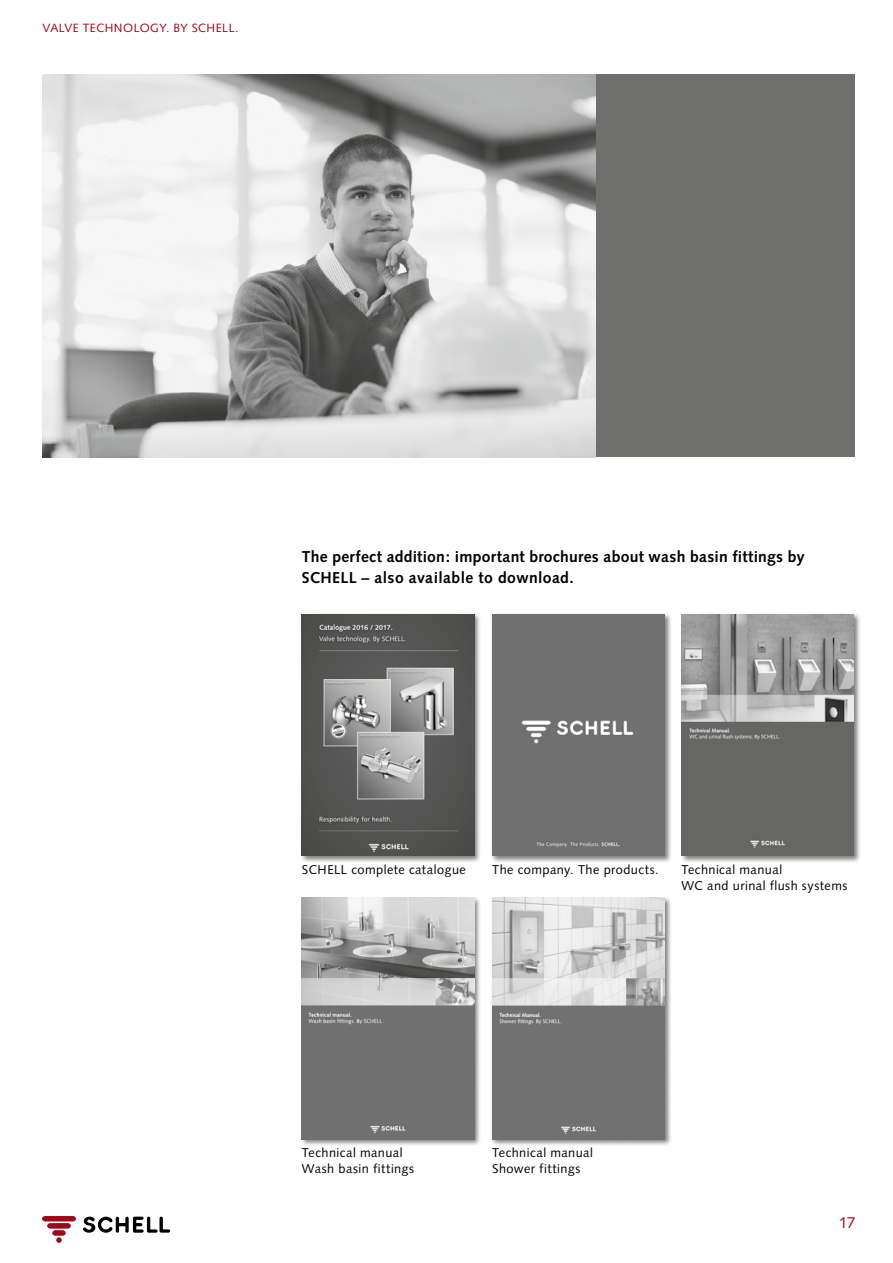
<style>
.page{position:relative;width:893px;height:1263px;background:#fff}
.page>*{position:absolute;margin:0;border:0;box-sizing:border-box;transform-origin:0 0}
.t1{font:700 15.75px/21px "Syntax";letter-spacing:.015em;color:#000}
.t2{font:15.75px "Syntax";color:#9d081a}
.t3{font:12.75px/15.8px "Syntax";letter-spacing:.035em;color:#000}
.t4{font:12px "Syntax";letter-spacing:.04em;color:#9d081a}
</style>
<div class="page">
<div style="left:595px;top:74px;width:260px;height:383px;background:#6f6f6e"></div>
<img style="left:43px;top:74px;width:552px;height:383px">
<div style="left:490px;top:612px;width:182px;height:251px;background:#000;opacity:.5"></div>
<div style="left:492px;top:614px;width:172px;height:241px;background:#707070"></div>
<div style="left:680px;top:612px;width:181px;height:251px;background:#000;opacity:.5"></div>
<img style="left:681px;top:614px;width:173px;height:241px">
<div style="left:300px;top:896px;width:182px;height:250px;background:#000;opacity:.5"></div>
<img style="left:302px;top:897px;width:172px;height:242px">
<div style="left:490px;top:896px;width:182px;height:250px;background:#000;opacity:.5"></div>
<img style="left:492px;top:897px;width:172px;height:242px">
<div style="left:300px;top:612px;width:182px;height:251px;background:#000;opacity:.5"></div>
<img style="left:302px;top:614px;width:172px;height:241px">
<div style="left:43px;top:1216px;width:32px;height:5px;background:#9d081a;border-radius:2px"></div>
<div style="left:43px;top:1216px;width:32px;height:5px;border:1px solid #9d081a;border-radius:2px"></div>
<div style="left:48px;top:1223px;width:22px;height:5px;background:#9d081a;border-radius:2px"></div>
<div style="left:48px;top:1223px;width:22px;height:5px;border:1px solid #9d081a;border-radius:2px"></div>
<div style="left:53px;top:1231px;width:12px;height:4px;border:1px solid #9d081a;border-radius:2px"></div>
<svg style="left:57px;top:1238px;width:4px;height:4px"></svg>
<svg style="left:83px;top:1216px;width:87px;height:17px"></svg>
<p class="t4" style="left:43px;top:20px;width:198px">VALVE TECHNOLOGY. BY SCHELL.</p>
<p class="t1" style="left:302px;top:546px;width:504px">The perfect addition: important brochures about wash basin fittings by<br>SCHELL – also available to download.</p>
<p class="t3" style="left:302px;top:862px;width:165px">SCHELL complete catalogue</p>
<p class="t3" style="left:492px;top:862px;width:168px">The company. The products.</p>
<p class="t3" style="left:681px;top:862px;width:167px">Technical manual<br>WC and urinal flush systems</p>
<p class="t3" style="left:302px;top:1144px;width:114px">Technical manual<br>Wash basin fittings</p>
<p class="t3" style="left:492px;top:1144px;width:102px">Technical manual<br>Shower fittings</p>
<p class="t2" style="left:839px;top:1213px;width:18px">17</p>
</div>
